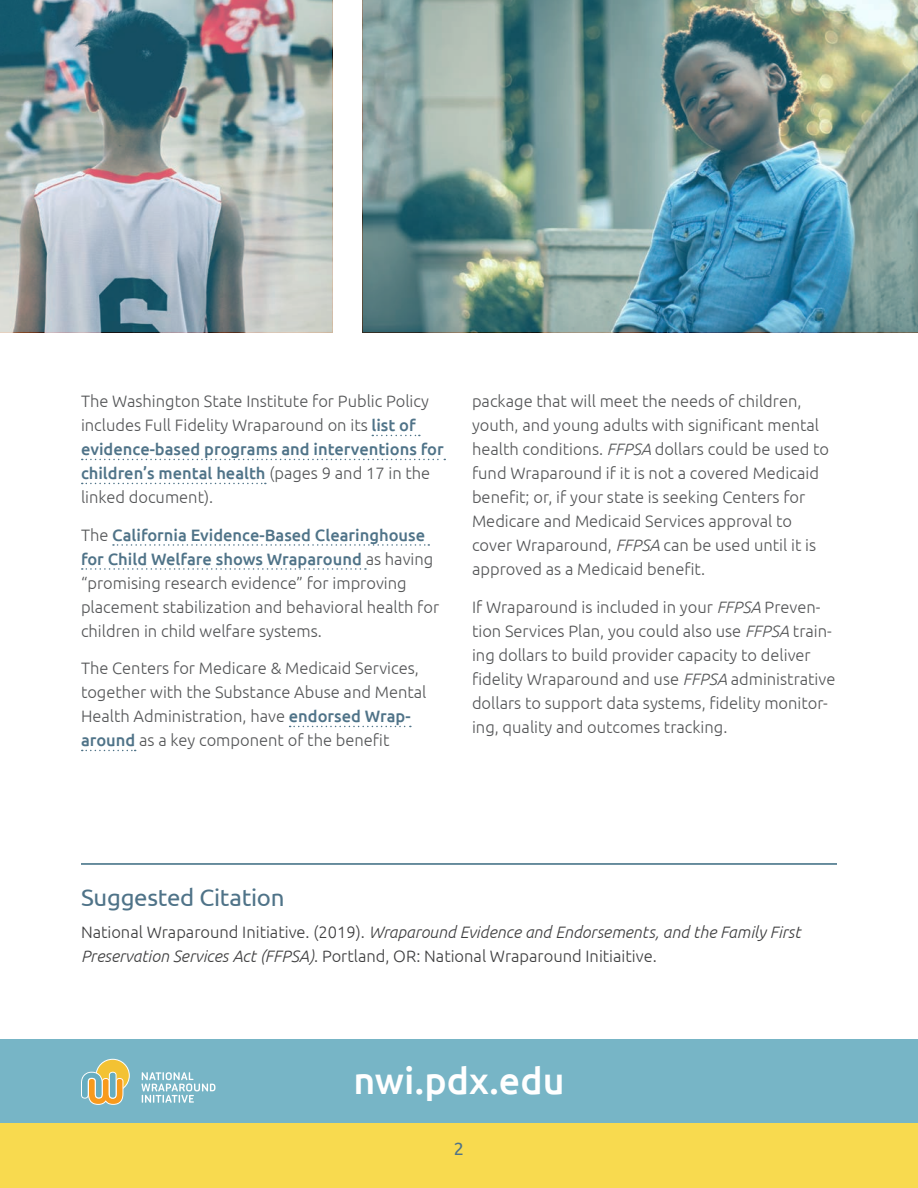
<style>
.page{position:relative;width:918px;height:1188px;background:#fff}
.page>*{position:absolute;margin:0;border:0;box-sizing:border-box;transform-origin:0 0}
.main_body{font:500 37.5px "Ubuntu";color:#fff}
.main_body-2{font:24px "Ubuntu";letter-spacing:-.01em;color:#4f7388}
.t1{font:18px "Ubuntu";color:#4f7388}
.main{font:300 16.5px/24px "Ubuntu";color:#545557}
.main_body-3{font:italic 300 16.5px/24px "Ubuntu";color:#3e3e3f}
.s1{font-weight:500;color:#4f7388}
.s2{font-style:italic}
.s3{font-style:normal}
</style>
<div class="page">
<div style="left:0;top:1124px;width:918px;height:64px;background:#f8da4f"></div>
<svg style="left:372px;top:435px;width:48px;height:1px"></svg>
<svg style="left:82px;top:459px;width:363px;height:1px"></svg>
<svg style="left:82px;top:483px;width:184px;height:1px"></svg>
<svg style="left:113px;top:544px;width:316px;height:2px"></svg>
<svg style="left:82px;top:568px;width:284px;height:2px"></svg>
<svg style="left:290px;top:726px;width:121px;height:1px"></svg>
<svg style="left:82px;top:750px;width:54px;height:1px"></svg>
<div style="left:0;top:1040px;width:918px;height:84px;background:#77b5c6"></div>
<img style="left:0;top:0;width:332px;height:332px">
<img style="left:363px;top:0;width:555px;height:332px">
<hr style="left:81px;top:863px;width:756px;height:2px;background:#3a6a80">
<div style="left:96px;top:1059px;width:33px;height:33px;background:#f3c233;border-radius:50%"></div>
<div style="left:96px;top:1059px;width:34px;height:33px;border:1px solid #fff;border-radius:50%"></div>
<svg style="left:141px;top:1072px;width:74px;height:31px"></svg>
<svg style="left:81px;top:1072px;width:42px;height:33px"></svg>
<p class="main" style="left:81px;top:389px;width:364px">The Washington State Institute for Public Policy includes Full Fidelity Wraparound on its <span class="s1">list of evidence-based programs and interventions for children’s mental health</span> (pages 9 and 17 in the linked document).</p>
<p class="main" style="left:81px;top:523px;width:360px">The <span class="s1">California Evidence-Based Clearinghouse for Child Welfare shows Wraparound</span> as having “promising research evidence” for improving placement stabilization and behavioral health for children in child welfare systems.</p>
<p class="main" style="left:81px;top:656px;width:347px">The Centers for Medicare &amp; Medicaid Services, together with the Substance Abuse and Mental Health Administration, have <span class="s1">endorsed Wrap&shy;around</span> as a key component of the benefit</p>
<p class="main" style="left:472px;top:389px;width:359px">package that will meet the needs of children, youth, and young adults with significant mental health conditions. <span class="s2">FFPSA</span> dollars could be used to fund Wraparound if it is not a covered Medicaid benefit; or, if your state is seeking Centers for Medicare and Medicaid Services approval to cover Wraparound, <span class="s2">FFPSA</span> can be used until it is approved as a Medicaid benefit.</p>
<p class="main" style="left:472px;top:595px;width:365px">If Wraparound is included in your <span class="s2">FFPSA</span> Preven&shy;tion Services Plan, you could also use <span class="s2">FFPSA</span> train&shy;ing dollars to build provider capacity to deliver fidelity Wraparound and use <span class="s2">FFPSA</span> administrative dollars to support data systems, fidelity monitor&shy;ing, quality and outcomes tracking.</p>
<p class="main_body-2" style="left:81px;top:883px;width:205px">Suggested Citation</p>
<p class="main_body-3" style="left:81px;top:920px;width:721px"><span class="s3">National Wraparound Initiative. (2019).</span> Wraparound Evidence and Endorsements, and the Family First<br>Preservation Services Act (FFPSA)<span class="s3">. Portland, OR: National Wraparound Initiaitive.</span></p>
<p class="main_body" style="left:353px;top:1057px;width:213px">nwi.pdx.edu</p>
<p class="t1" style="left:454px;top:1137px;width:12px">2</p>
</div>
